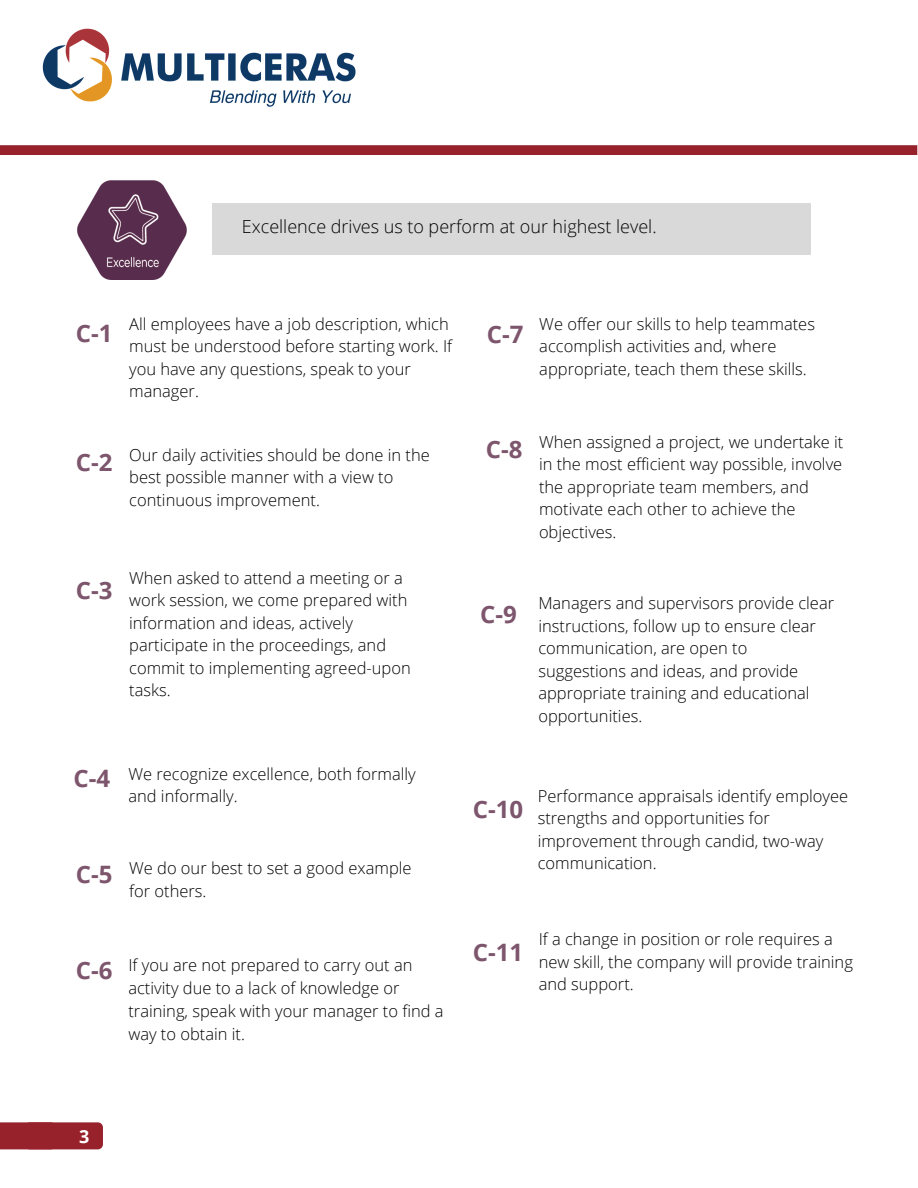
<style>
.page{position:relative;width:918px;height:1188px;background:#fff}
.page>*{position:absolute;margin:0;border:0;box-sizing:border-box;transform-origin:0 0}
.t1{font:700 24px "Open Sans";color:#7d556c}
.t2{font:300 18px "Open Sans";color:#000}
.t3{font:700 18px "Open Sans";color:#fff}
.t4{font:300 16.5px/22.5px "Open Sans";color:#000}
.s1{font-weight:700;font-size:24px;color:#7d556c}
</style>
<div class="page">
<div style="left:213px;top:203px;width:598px;height:51px;background:#d9d9d9"></div>
<div style="left:25px;top:1122px;width:78px;height:27px;background:#97222c;border-radius:5px"></div>
<svg style="left:0;top:1122px;width:56px;height:27px"></svg>
<img style="left:78px;top:180px;width:109px;height:99px">
<svg style="left:0;top:145px;width:917px;height:10px"></svg>
<img style="left:42px;top:28px;width:314px;height:79px">
<p class="t2" style="left:242px;top:214px;width:416px">Excellence drives us to perform at our highest level.</p>
<h1 class="t1" style="left:76px;top:316px;width:38px">C-1</h1>
<p class="t4" style="left:129px;top:312px;width:324px">All employees have a job description, which must be understood before starting work. If you have any questions, speak to your manager.</p>
<h1 class="t1" style="left:487px;top:317px;width:38px">C-7</h1>
<p class="t4" style="left:539px;top:312px;width:277px">We offer our skills to help teammates accomplish activities and, where appropriate, teach them these skills.</p>
<p class="t4" style="left:129px;top:443px;width:302px;text-indent:-53px"><span class="s1">C-2</span> Our daily activities should be done in the best possible manner with a view to continuous improvement.</p>
<h1 class="t1" style="left:76px;top:573px;width:38px">C-3</h1>
<p class="t4" style="left:129px;top:566px;width:283px">When asked to attend a meeting or a work session, we come prepared with information and ideas, actively participate in the proceedings, and commit to implementing agreed-upon tasks.</p>
<h1 class="t1" style="left:73px;top:761px;width:38px">C-4</h1>
<p class="t4" style="left:128px;top:762px;width:289px">We recognize excellence, both formally and informally.</p>
<h1 class="t1" style="left:76px;top:857px;width:38px">C-5</h1>
<p class="t4" style="left:129px;top:857px;width:284px">We do our best to set a good example for others.</p>
<h1 class="t1" style="left:76px;top:954px;width:38px">C-6</h1>
<p class="t4" style="left:128px;top:953px;width:317px;line-height:23px">If you are not prepared to carry out an activity due to a lack of knowledge or training, speak with your manager to find a way to obtain it.</p>
<h1 class="t1" style="left:486px;top:433px;width:38px">C-8</h1>
<p class="t4" style="left:539px;top:430px;width:306px">When assigned a project, we undertake it in the most efficient way possible, involve the appropriate team members, and motivate each other to achieve the objectives.</p>
<h1 class="t1" style="left:480px;top:597px;width:38px">C-9</h1>
<p class="t4" style="left:538px;top:592px;width:297px">Managers and supervisors provide clear instructions, follow up to ensure clear communication, are open to suggestions and ideas, and provide appropriate training and educational opportunities.</p>
<h1 class="t1" style="left:473px;top:793px;width:52px">C-10</h1>
<p class="t4" style="left:538px;top:784px;width:312px">Performance appraisals identify employee strengths and opportunities for improvement through candid, two-way communication.</p>
<h1 class="t1" style="left:473px;top:935px;width:52px">C-11</h1>
<p class="t4" style="left:539px;top:928px;width:316px">If a change in position or role requires a new skill, the company will provide training and support.</p>
<p class="t3" style="left:79px;top:1123px;width:12px">3</p>
</div>
